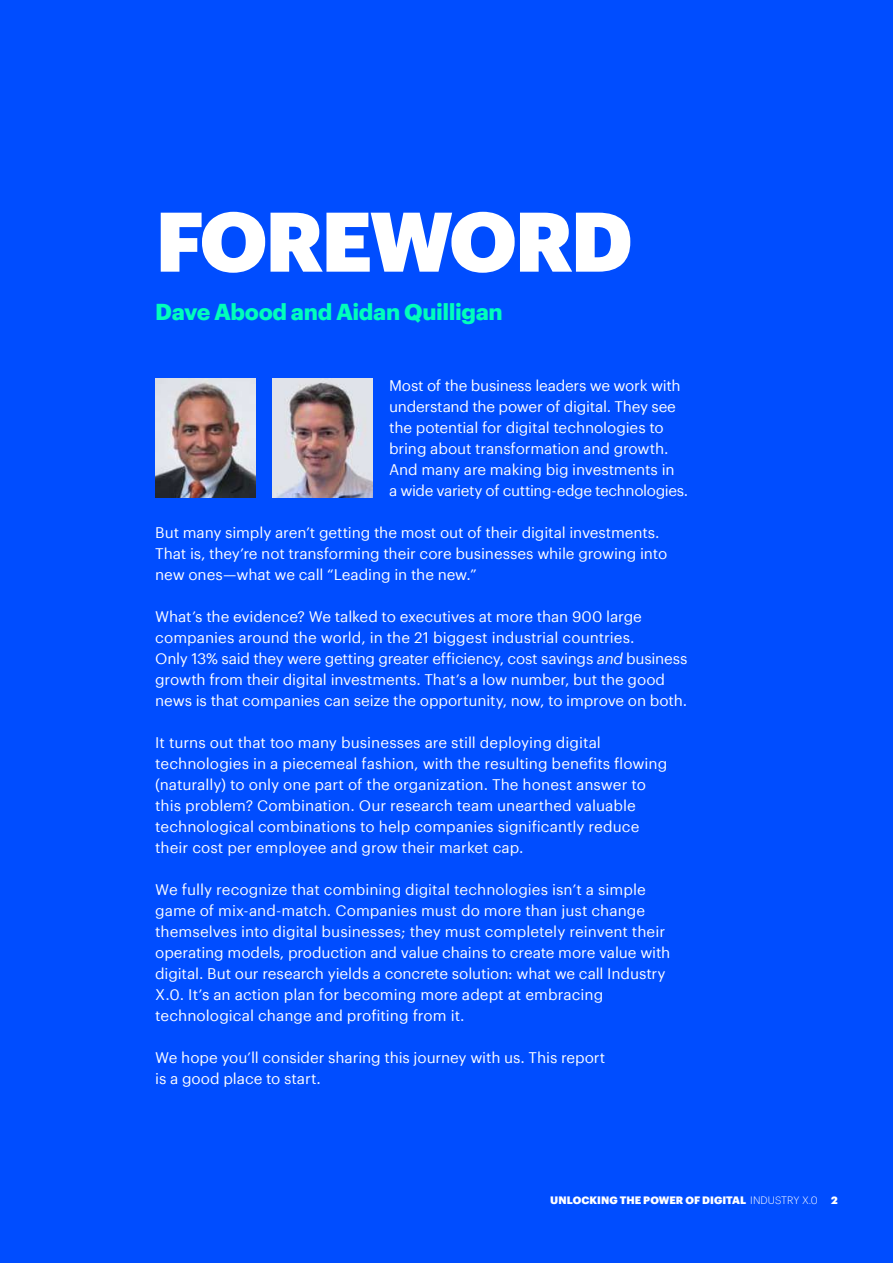
<style>
.page{position:relative;width:893px;height:1263px;background:#004dff}
.page>*{position:absolute;margin:0;border:0;box-sizing:border-box;transform-origin:0 0}
.t1{font:900 82.5px "Graphik";letter-spacing:-.03em;color:#fff}
.t2{font:700 22.5px "Graphik";letter-spacing:-.015em;color:#0fb}
.t3{font:15px/21px "Graphik";letter-spacing:-.005em;color:#fff}
.t4{font:900 10.5px "Graphik";letter-spacing:.005em;color:#fff}
.s1{font-style:italic}
.s2{font-weight:300}
</style>
<div class="page">
<img style="left:155px;top:378px;width:100px;height:120px">
<img style="left:272px;top:378px;width:100px;height:120px">
<h1 class="t1" style="left:155px;top:177px;width:479px">FOREWORD</h1>
<h2 class="t2" style="left:155px;top:294px;width:349px">Dave Abood and Aidan Quilligan</h2>
<p class="t3" style="left:389px;top:373px;width:301px">Most of the business leaders we work with understand the power of digital. They see the potential for digital technologies to bring about transformation and growth.<br>And many are making big investments in<br>a wide variety of cutting-edge technologies.</p>
<p class="t3" style="left:155px;top:520px;width:514px">But many simply aren’t getting the most out of their digital investments.<br>That is, they’re not transforming their core businesses while growing into new ones—what we call “Leading in the new.”</p>
<p class="t3" style="left:155px;top:604px;width:534px">What’s the evidence? We talked to executives at more than 900 large companies around the world, in the 21 biggest industrial countries.<br>Only 13% said they were getting greater efficiency, cost savings <span class="s1">and</span> business growth from their digital investments. That’s a low number, but the good news is that companies can seize the opportunity, now, to improve on both.</p>
<p class="t3" style="left:155px;top:730px;width:514px">It turns out that too many businesses are still deploying digital technologies in a piecemeal fashion, with the resulting benefits flowing (naturally) to only one part of the organization. The honest answer to this problem? Combination. Our research team unearthed valuable technological combinations to help companies significantly reduce their cost per employee and grow their market cap.</p>
<p class="t3" style="left:155px;top:877px;width:517px">We fully recognize that combining digital technologies isn’t a simple game of mix-and-match. Companies must do more than just change themselves into digital businesses; they must completely reinvent their operating models, production and value chains to create more value with digital. But our research yields a concrete solution: what we call Industry X.0. It’s an action plan for becoming more adept at embracing technological change and profiting from it.</p>
<p class="t3" style="left:155px;top:1045px;width:452px">We hope you’ll consider sharing this journey with us. This report is a good place to start.</p>
<p class="t4" style="left:550px;top:1191px;width:269px">UNLOCKING THE POWER OF DIGITAL <span class="s2">INDUSTRY X.0</span></p>
<p class="t4" style="left:831px;top:1191px;width:8px">2</p>
</div>
